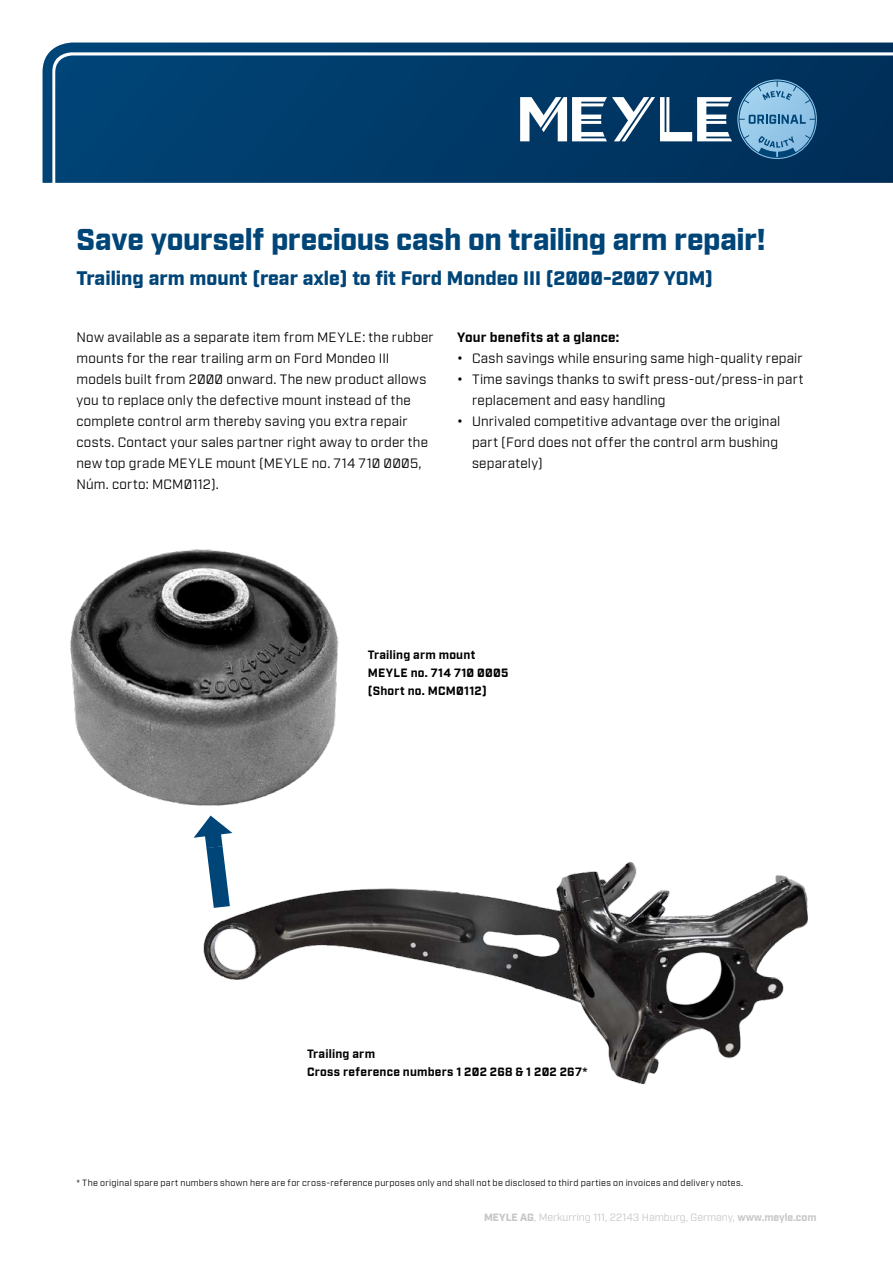
<style>
.page{position:relative;width:893px;height:1263px;background:#fff}
.page>*{position:absolute;margin:0;border:0;box-sizing:border-box;transform-origin:0 0}
.t1{font:900 30px "Industry Meyle";letter-spacing:-.01em;color:#004578}
.t2{font:900 19.5px "Industry Meyle";color:#004578}
.t3{font:13.5px/21px "Industry Meyle";letter-spacing:.015em;color:#000}
.t4{font:700 13.5px "Industry Meyle";letter-spacing:.01em;color:#000}
.t5{font:700 12px/18px "Industry Meyle";letter-spacing:.02em;color:#000}
.t6{font:10.5px "Industry Meyle";color:#c6c7c8}
.t7{font:9px "Industry Meyle";letter-spacing:.03em;color:#000}
.s1{font-weight:700}
.s2{font-weight:900}
</style>
<div class="page">
<img style="left:203px;top:861px;width:605px;height:224px">
<svg style="left:43px;top:43px;width:850px;height:140px;background:#09416e"></svg>
<svg style="left:738px;top:81px;width:78px;height:77px;background:#6398bd"></svg>
<svg style="left:520px;top:97px;width:212px;height:44px"></svg>
<img style="left:70px;top:549px;width:269px;height:257px">
<svg style="left:194px;top:815px;width:38px;height:93px"></svg>
<h1 class="t1" style="left:77px;top:222px;width:690px">Save yourself precious cash on trailing arm repair!</h1>
<h2 class="t2" style="left:77px;top:266px;width:638px">Trailing arm mount (rear axle) to fit Ford Mondeo III (2000-2007 YOM)</h2>
<p class="t3" style="left:77px;top:327px;width:359px">Now available as a separate item from MEYLE: the rubber mounts for the rear trailing arm on Ford Mondeo III models built from 2000 onward. The new product allows you to replace only the defective mount instead of the complete control arm thereby saving you extra repair costs. Contact your sales partner right away to order the new top grade MEYLE mount (MEYLE no. 714 710 0005, Núm. corto: MCM0112).</p>
<p class="t4" style="left:457px;top:329px;width:164px">Your benefits at a glance:</p>
<p class="t3" style="left:457px;top:348px;width:347px"><span class="s1">•</span> Cash savings while ensuring same high-quality repair</p>
<p class="t3" style="left:472px;top:369px;width:333px;text-indent:-15px"><span class="s1">•</span> Time savings thanks to swift press-out/press-in part replacement and easy handling</p>
<p class="t3" style="left:472px;top:411px;width:310px;text-indent:-15px"><span class="s1">•</span> Unrivaled competitive advantage over the original part (Ford does not offer the control arm bushing separately)</p>
<p class="t5" style="left:368px;top:647px;width:142px">Trailing arm mount<br>MEYLE no. 714 710 0005 (Short no. MCM0112)</p>
<p class="t5" style="left:307px;top:1045px;width:282px">Trailing arm<br>Cross reference numbers 1 202 268 &amp; 1 202 267*</p>
<p class="t7" style="left:77px;top:1178px;width:668px">* The original spare part numbers shown here are for cross-reference purposes only and shall not be disclosed to third parties on invoices and delivery notes.</p>
<p class="t6" style="left:484px;top:1211px;width:334px"><span class="s2">MEYLE AG</span>, Merkurring 111, 22143 Hamburg, Germany, <span class="s1">www.meyle.com</span></p>
</div>
